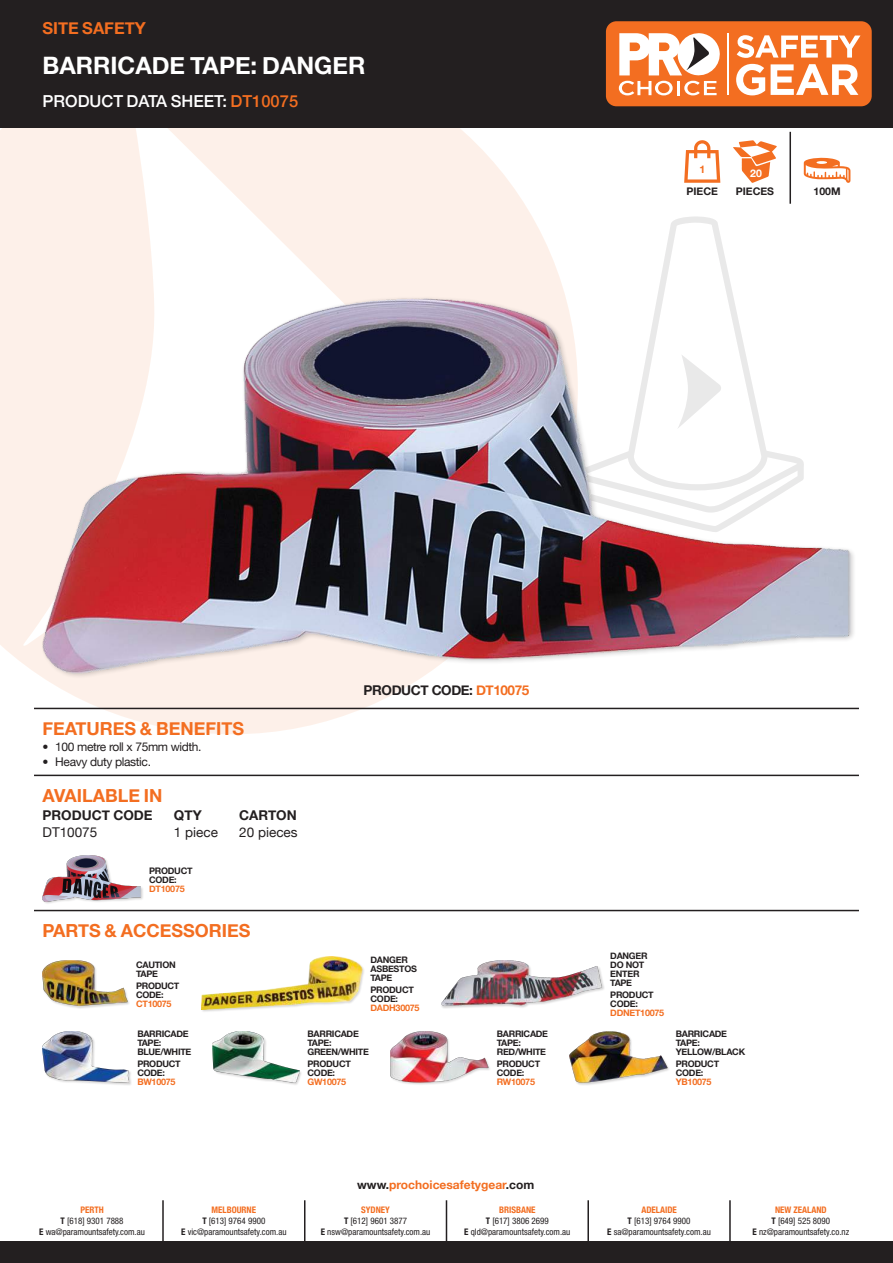
<style>
.page{position:relative;width:893px;height:1263px;background:#fff}
.page>*{position:absolute;margin:0;border:0;box-sizing:border-box;transform-origin:0 0}
.t1{font:700 24px "Helvetica Neue";color:#fff}
.t2{font:700 18px "Helvetica Neue";color:#f36e21}
.t3{font:500 16.5px "Helvetica Neue";color:#fff}
.t4{font:700 16.5px "Helvetica Neue";color:#f36e21}
.t5{font:700 13.5px "Helvetica Neue";letter-spacing:-.02em;color:#231f20}
.t6{font:13.5px "Helvetica Neue";color:#231f20}
.t7{font:700 13.5px "Helvetica Neue";color:#231f20}
.t8{font:12px/15.1px "Helvetica Neue";letter-spacing:-.03em;color:#231f20}
.t9{font:700 12px "Helvetica Neue";color:#f36e21}
.t10{font:700 10.5px "Helvetica Neue";color:#231f20}
.t11{font:700 10.5px "Helvetica Neue";color:#fff}
.t12{font:700 10.5px "Helvetica Neue";color:#f36e21}
.t13{font:condensed 9px/10.8px "Helvetica Neue";color:#231f20;text-align:center}
.t14{font:700 9px/9px "Helvetica Neue";letter-spacing:-.03em;color:#231f20}
.t15{font:700 9px "Helvetica Neue";letter-spacing:-.03em;color:#f36e21}
.s1{color:#f36e21}
.s2{color:#231f20}
.s3{font-weight:700;color:#f36e21}
.s4{font-weight:700}
</style>
<div class="page">
<svg style="left:0;top:128px;width:578px;height:606px;fill:#fdf0e9"></svg>
<div style="left:0;top:0;width:893px;height:128px;background:#231f20"></div>
<hr style="left:789px;top:132px;width:2px;height:72px;background:#231f20">
<svg style="left:733px;top:140px;width:44px;height:43px"></svg>
<hr style="left:34px;top:708px;width:825px;height:1px;background:#231f20">
<svg style="left:684px;top:140px;width:36px;height:43px"></svg>
<svg style="left:804px;top:158px;width:46px;height:25px"></svg>
<hr style="left:34px;top:775px;width:825px;height:1px;background:#231f20">
<svg style="left:657px;top:216px;width:76px;height:80px"></svg>
<div style="left:40px;top:296px;width:816px;height:383px;background:#231f20;opacity:.2"></div>
<img style="left:43px;top:298px;width:807px;height:375px">
<div style="left:43px;top:855px;width:101px;height:49px;background:#231f20;opacity:.2"></div>
<img style="left:43px;top:856px;width:98px;height:45px">
<hr style="left:34px;top:910px;width:825px;height:1px;background:#231f20">
<div style="left:42px;top:960px;width:89px;height:49px;background:#231f20;opacity:.2"></div>
<img style="left:43px;top:960px;width:85px;height:46px">
<div style="left:43px;top:1031px;width:89px;height:55px;background:#231f20;opacity:.2"></div>
<img style="left:43px;top:1031px;width:86px;height:51px">
<div style="left:213px;top:1031px;width:89px;height:54px;background:#231f20;opacity:.2"></div>
<img style="left:213px;top:1031px;width:86px;height:51px">
<div style="left:390px;top:1031px;width:101px;height:54px;background:#231f20;opacity:.2"></div>
<img style="left:391px;top:1031px;width:97px;height:51px">
<div style="left:569px;top:1031px;width:101px;height:55px;background:#231f20;opacity:.2"></div>
<img style="left:570px;top:1031px;width:97px;height:51px">
<div style="left:201px;top:957px;width:163px;height:56px;background:#231f20;opacity:.2"></div>
<img style="left:201px;top:956px;width:161px;height:53px">
<div style="left:441px;top:960px;width:164px;height:49px;background:#231f20;opacity:.2"></div>
<img style="left:441px;top:960px;width:161px;height:46px">
<div style="left:606px;top:21px;width:266px;height:85px;background:#f36e21;border-radius:11px"></div>
<svg style="left:737px;top:35px;width:123px;height:23px"></svg>
<svg style="left:736px;top:64px;width:29px;height:31px"></svg>
<svg style="left:771px;top:64px;width:87px;height:31px"></svg>
<hr style="left:727px;top:34px;width:2px;height:61px;background:#fff">
<svg style="left:619px;top:33px;width:101px;height:62px"></svg>
<div style="left:0;top:1242px;width:893px;height:21px;background:#231f20"></div>
<hr style="left:162px;top:1200px;width:2px;height:42px;background:#231f20">
<hr style="left:304px;top:1200px;width:1px;height:42px;background:#231f20">
<hr style="left:446px;top:1200px;width:1px;height:42px;background:#231f20">
<hr style="left:587px;top:1200px;width:2px;height:42px;background:#231f20">
<hr style="left:729px;top:1200px;width:2px;height:42px;background:#231f20">
<h3 class="t4" style="left:43px;top:15px;width:105px">SITE SAFETY</h3>
<h1 class="t1" style="left:43px;top:46px;width:324px">BARRICADE TAPE: DANGER</h1>
<h3 class="t3" style="left:43px;top:88px;width:257px">PRODUCT DATA SHEET: <span class="s1">DT10075</span></h3>
<p class="t12" style="left:699px;top:161px;width:7px">1</p>
<p class="t10" style="left:686px;top:183px;width:33px">PIECE</p>
<p class="t10" style="left:814px;top:183px;width:29px">100M</p>
<p class="t11" style="left:750px;top:165px;width:13px">20</p>
<p class="t10" style="left:736px;top:183px;width:40px">PIECES</p>
<h2 class="t2" style="left:43px;top:715px;width:203px">FEATURES &amp; BENEFITS</h2>
<h3 class="t8" style="left:55px;top:740px;width:148px">100 metre roll x 75mm width.<br>Heavy duty plastic.</h3>
<h2 class="t2" style="left:43px;top:782px;width:122px">AVAILABLE IN</h2>
<h3 class="t7" style="left:43px;top:804px;width:112px">PRODUCT CODE</h3>
<h3 class="t6" style="left:43px;top:823px;width:56px">DT10075</h3>
<h3 class="t5" style="left:174px;top:804px;width:29px">QTY</h3>
<h3 class="t6" style="left:174px;top:823px;width:46px">1 piece</h3>
<p class="t14" style="left:149px;top:866px;width:45px">PRODUCT<br>CODE:</p>
<p class="t15" style="left:149px;top:882px;width:37px">DT10075</p>
<h3 class="t5" style="left:239px;top:804px;width:59px">CARTON</h3>
<h3 class="t6" style="left:239px;top:823px;width:60px">20 pieces</h3>
<h3 class="t5" style="left:364px;top:679px;width:167px">PRODUCT CODE: <span class="s1">DT10075</span></h3>
<h2 class="t2" style="left:43px;top:917px;width:209px">PARTS &amp; ACCESSORIES</h2>
<p class="t14" style="left:136px;top:960px;width:41px">CAUTION<br>TAPE</p>
<p class="t14" style="left:136px;top:981px;width:45px">PRODUCT<br>CODE:</p>
<p class="t15" style="left:136px;top:996px;width:37px">CT10075</p>
<p class="t14" style="left:137px;top:1030px;width:56px">BARRICADE<br>TAPE:<br>BLUE/WHITE</p>
<p class="t14" style="left:137px;top:1060px;width:45px">PRODUCT<br>CODE:</p>
<p class="t15" style="left:137px;top:1075px;width:40px">BW10075</p>
<p class="t14" style="left:371px;top:956px;width:48px">DANGER<br>ASBESTOS<br>TAPE</p>
<p class="t14" style="left:371px;top:986px;width:45px">PRODUCT<br>CODE:</p>
<p class="t15" style="left:371px;top:1001px;width:51px">DADH30075</p>
<p class="t14" style="left:308px;top:1030px;width:63px">BARRICADE<br>TAPE:<br>GREEN/WHITE</p>
<p class="t14" style="left:308px;top:1060px;width:45px">PRODUCT<br>CODE:</p>
<p class="t15" style="left:308px;top:1075px;width:40px">GW10075</p>
<p class="t14" style="left:497px;top:1030px;width:53px">BARRICADE<br>TAPE:<br>RED/WHITE</p>
<p class="t14" style="left:497px;top:1060px;width:45px">PRODUCT<br>CODE:</p>
<p class="t15" style="left:497px;top:1075px;width:40px">RW10075</p>
<h3 class="t9" style="left:357px;top:1175px;width:179px"><span class="s2">www.</span>prochoicesafetygear<span class="s2">.com</span></h3>
<p class="t14" style="left:610px;top:951px;width:39px">DANGER<br>DO NOT<br>ENTER<br>TAPE</p>
<p class="t14" style="left:610px;top:990px;width:45px">PRODUCT<br>CODE:</p>
<p class="t15" style="left:610px;top:1005px;width:55px">DDNET10075</p>
<p class="t14" style="left:676px;top:1030px;width:71px">BARRICADE<br>TAPE:<br>YELLOW/BLACK</p>
<p class="t14" style="left:676px;top:1060px;width:45px">PRODUCT<br>CODE:</p>
<p class="t15" style="left:676px;top:1075px;width:37px">YB10075</p>
<p class="t13" style="left:39px;top:1204px;width:107px"><span class="s3">PERTH<br></span><span class="s4">T</span> [618] 9301 7888<br><span class="s4">E</span> wa@paramountsafety.com.au</p>
<p class="t13" style="left:181px;top:1204px;width:107px"><span class="s3">MELBOURNE<br></span><span class="s4">T</span> [613] 9764 9900<br><span class="s4">E</span> vic@paramountsafety.com.au</p>
<p class="t13" style="left:321px;top:1204px;width:111px"><span class="s3">SYDNEY<br></span><span class="s4">T</span> [612] 9601 3877<br><span class="s4">E</span> nsw@paramountsafety.com.au</p>
<p class="t13" style="left:464px;top:1204px;width:108px"><span class="s3">BRISBANE<br></span><span class="s4">T</span> [617] 3806 2699<br><span class="s4">E</span> qld@paramountsafety.com.au</p>
<p class="t13" style="left:607px;top:1204px;width:105px"><span class="s3">ADELAIDE<br></span><span class="s4">T</span> [613] 9764 9900<br><span class="s4">E</span> sa@paramountsafety.com.au</p>
<p class="t13" style="left:752px;top:1204px;width:98px"><span class="s3">NEW ZEALAND<br></span><span class="s4">T</span> [649] 525 8090<br><span class="s4">E</span> nz@paramountsafety.co.nz</p>
</div>
